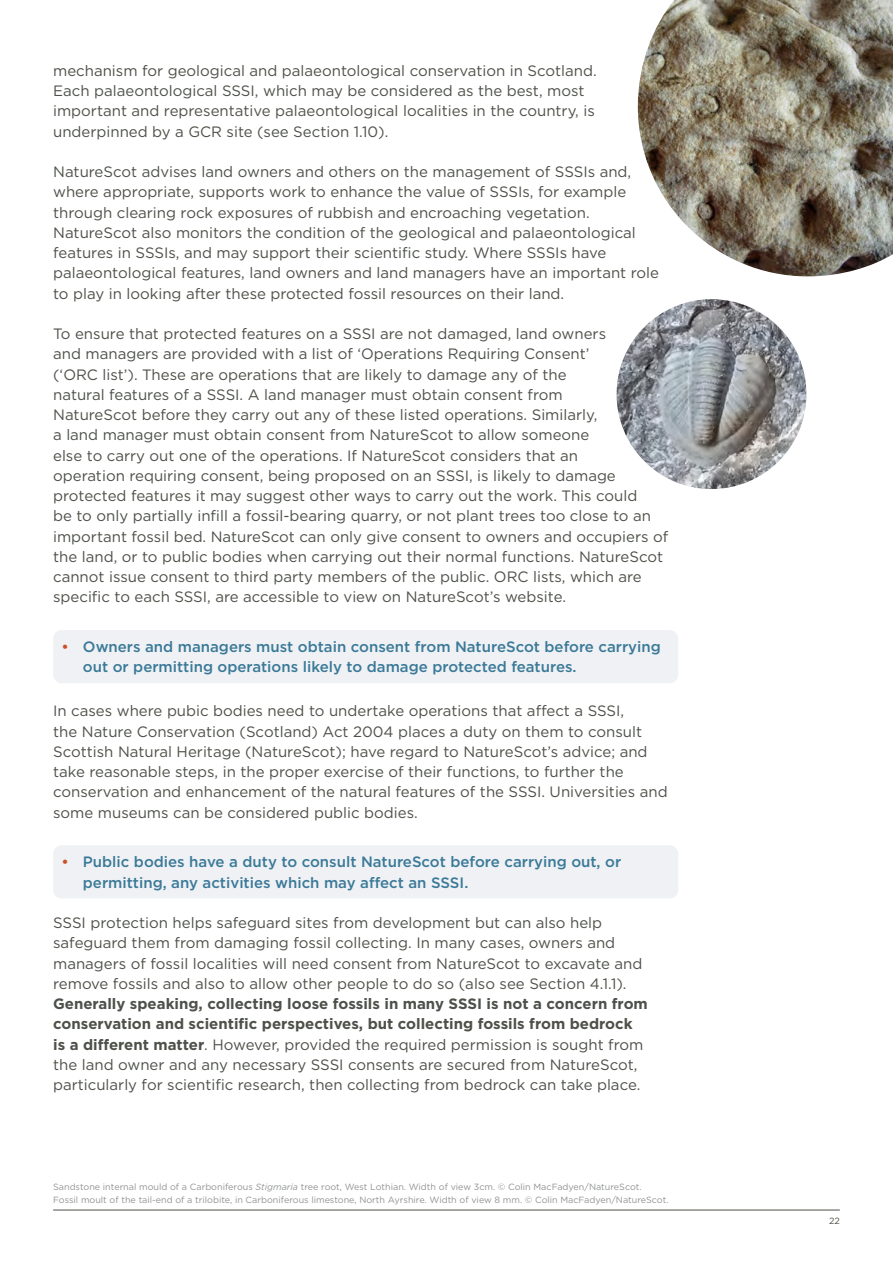
<style>
.page{position:relative;width:893px;height:1263px;background:#fff}
.page>*{position:absolute;margin:0;border:0;box-sizing:border-box;transform-origin:0 0}
.Paragraph{font:15px/20.2px "Gotham";color:#4d5149}
.List__Bulleted_Highlight{font:500 15px/20.2px "Gotham";color:#3a7998}
.t1{font:9px/13.5px "Gotham";color:#909491}
.t2{font:9px "Gotham";color:#4d5149}
.s1{color:#cc5027}
.s2{font-weight:700}
.s3{font-style:italic}
</style>
<div class="page">
<hr style="left:53px;top:1210px;width:787px;height:1px;background:#4d5149">
<div style="left:53px;top:630px;width:625px;height:53px;background:#eff1f4;border-radius:9px"></div>
<div style="left:53px;top:845px;width:625px;height:53px;background:#eff1f4;border-radius:9px"></div>
<img style="left:638px;top:0;width:255px;height:276px">
<img style="left:617px;top:299px;width:189px;height:190px;border-radius:95px">
<p class="Paragraph" style="left:53px;top:60px;width:545px">mechanism for geological and palaeontological conservation in Scotland.<br>Each palaeontological SSSI, which may be considered as the best, most important and representative palaeontological localities in the country, is underpinned by a GCR site (see Section 1.10).</p>
<p class="Paragraph" style="left:53px;top:161px;width:607px">NatureScot advises land owners and others on the management of SSSIs and, where appropriate, supports work to enhance the value of SSSIs, for example through clearing rock exposures of rubbish and encroaching vegetation.<br>NatureScot also monitors the condition of the geological and palaeontological features in SSSIs, and may support their scientific study. Where SSSIs have palaeontological features, land owners and land managers have an important role to play in looking after these protected fossil resources on their land.</p>
<p class="Paragraph" style="left:53px;top:323px;width:617px">To ensure that protected features on a SSSI are not damaged, land owners<br>and managers are provided with a list of ‘Operations Requiring Consent’<br>(‘ORC list’). These are operations that are likely to damage any of the<br>natural features of a SSSI. A land manager must obtain consent from<br>NatureScot before they carry out any of these listed operations. Similarly,<br>a land manager must obtain consent from NatureScot to allow someone<br>else to carry out one of the operations. If NatureScot considers that an<br>operation requiring consent, being proposed on an SSSI, is likely to damage protected features it may suggest other ways to carry out the work. This could<br>be to only partially infill a fossil-bearing quarry, or not plant trees too close to an important fossil bed. NatureScot can only give consent to owners and occupiers of the land, or to public bodies when carrying out their normal functions. NatureScot cannot issue consent to third party members of the public. ORC lists, which are specific to each SSSI, are accessible to view on NatureScot’s website.</p>
<p class="List__Bulleted_Highlight" style="left:83px;top:636px;width:579px;text-indent:-21px"><span class="s1">•</span> Owners and managers must obtain consent from NatureScot before carrying out or permitting operations likely to damage protected features.</p>
<p class="Paragraph" style="left:53px;top:700px;width:616px">In cases where pubic bodies need to undertake operations that affect a SSSI,<br>the Nature Conservation (Scotland) Act 2004 places a duty on them to consult Scottish Natural Heritage (NatureScot); have regard to NatureScot’s advice; and take reasonable steps, in the proper exercise of their functions, to further the conservation and enhancement of the natural features of the SSSI. Universities and some museums can be considered public bodies.</p>
<p class="List__Bulleted_Highlight" style="left:83px;top:852px;width:540px;text-indent:-21px"><span class="s1">•</span> Public bodies have a duty to consult NatureScot before carrying out, or permitting, any activities which may affect an SSSI.</p>
<p class="Paragraph" style="left:53px;top:912px;width:596px">SSSI protection helps safeguard sites from development but can also help safeguard them from damaging fossil collecting. In many cases, owners and managers of fossil localities will need consent from NatureScot to excavate and remove fossils and also to allow other people to do so (also see Section 4.1.1).<br><span class="s2">Generally speaking, collecting loose fossils in many SSSI is not a concern from conservation and scientific perspectives, but collecting fossils from bedrock is a different matter</span>. However, provided the required permission is sought from the land owner and any necessary SSSI consents are secured from NatureScot, particularly for scientific research, then collecting from bedrock can take place.</p>
<p class="t1" style="left:53px;top:1179px;width:617px">Sandstone internal mould of a Carboniferous <span class="s3">Stigmaria</span> tree root, West Lothian. Width of view 3cm. © Colin MacFadyen/NatureScot.<br>Fossil moult of the tail-end of a trilobite, in Carboniferous limestone, North Ayrshire. Width of view 8 mm. © Colin MacFadyen/NatureScot.</p>
<p class="t2" style="left:829px;top:1215px;width:12px">22</p>
</div>
